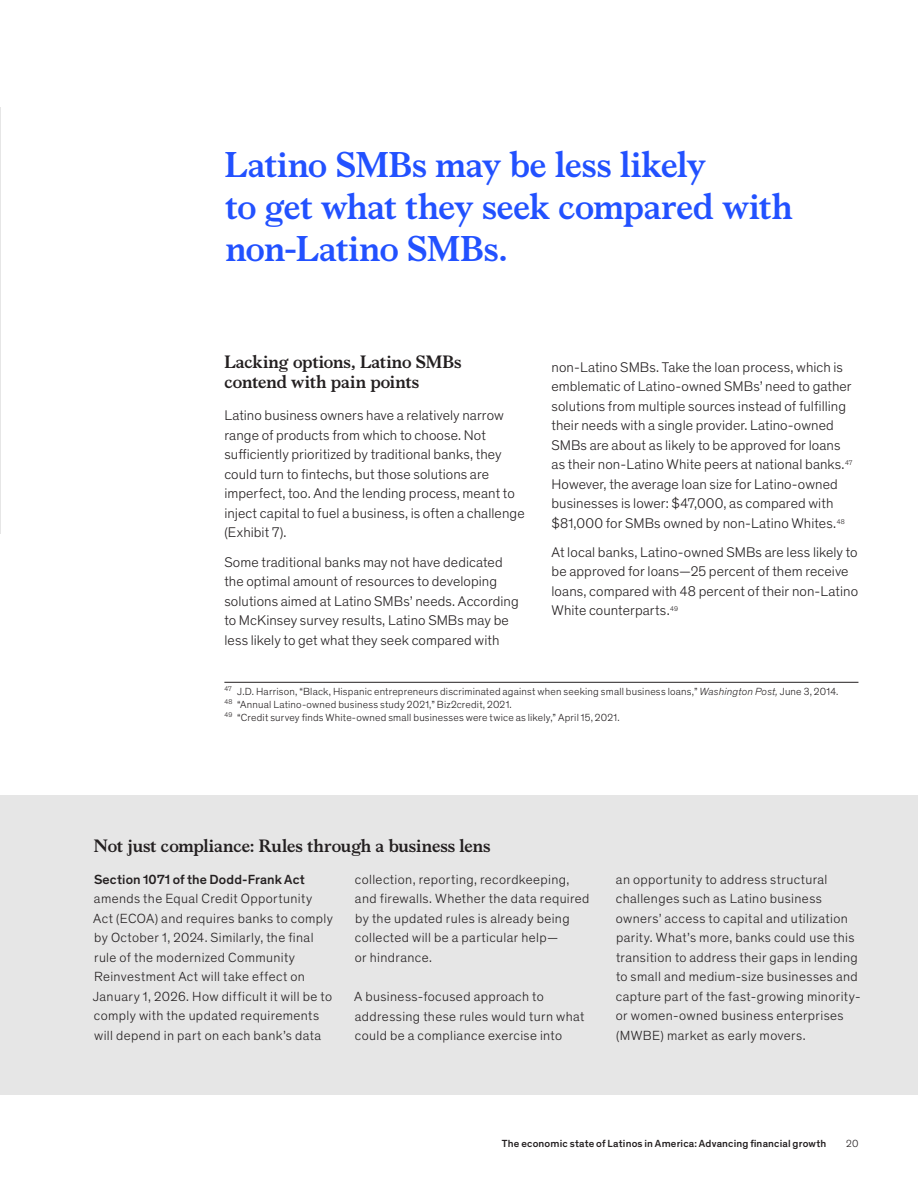
<style>
.page{position:relative;width:918px;height:1188px;background:#fff}
.page>*{position:absolute;margin:0;border:0;box-sizing:border-box;transform-origin:0 0}
.Pullquote_Electric_blue_Pantone{font:700 36px/42px "Bower";letter-spacing:-.01em;color:#2251ff}
.Body_heading___Level_1{font:700 18px/19.5px "Bower";letter-spacing:-.005em;color:#231f20}
.Sidebar_title-Span_columns{font:700 18px "Bower";letter-spacing:-.01em;color:#231f20}
.Body_text{font:300 14.25px/19.5px "Mc Kinsey Sans";letter-spacing:.005em;color:#231f20}
.Sidebar_text{font:300 13.5px/19.5px "Mc Kinsey Sans";letter-spacing:.025em;color:#231f20}
.Footnote___Auto{font:300 10.5px "Mc Kinsey Sans";letter-spacing:.015em;color:#231f20}
.t1{font:500 10.5px "Mc Kinsey Sans";letter-spacing:.015em;color:#231f20}
.s1{font-style:italic}
.s2{font-weight:500}
</style>
<div class="page">
<hr style="left:224px;top:682px;width:634px;height:1px;background:#231f20">
<hr style="left:0;top:107px;width:1px;height:427px;background:#e6e6e6">
<div style="left:1px;top:795px;width:917px;height:299px;background:#e6e6e6"></div>
<p class="Pullquote_Electric_blue_Pantone" style="left:225px;top:141px;width:569px">Latino SMBs may be less likely<br>to get what they seek compared with non-Latino SMBs.</p>
<h3 class="Body_heading___Level_1" style="left:224px;top:351px;width:239px">Lacking options, Latino SMBs contend with pain points</h3>
<p class="Body_text" style="left:224px;top:405px;width:302px">Latino business owners have a relatively narrow range of products from which to choose. Not sufficiently prioritized by traditional banks, they could turn to fintechs, but those solutions are imperfect, too. And the lending process, meant to inject capital to fuel a business, is often a challenge (Exhibit 7).</p>
<p class="Body_text" style="left:224px;top:551px;width:296px">Some traditional banks may not have dedicated the optimal amount of resources to developing solutions aimed at Latino SMBs’ needs. According to McKinsey survey results, Latino SMBs may be less likely to get what they seek compared with</p>
<p class="Footnote___Auto" style="left:224px;top:684px;width:616px"><sup>47</sup> J.D. Harrison, “Black, Hispanic entrepreneurs discriminated against when seeking small business loans,” <span class="s1">Washington Post,</span> June 3, 2014.</p>
<p class="Footnote___Auto" style="left:224px;top:697px;width:289px"><sup>48</sup> “Annual Latino-owned business study 2021,” Biz2credit, 2021.</p>
<p class="Footnote___Auto" style="left:224px;top:710px;width:397px"><sup>49</sup> “Credit survey finds White-owned small businesses were twice as likely,” April 15, 2021.</p>
<p class="Body_text" style="left:552px;top:356px;width:302px">non-Latino SMBs. Take the loan process, which is emblematic of Latino-owned SMBs’ need to gather solutions from multiple sources instead of fulfilling their needs with a single provider. Latino-owned SMBs are about as likely to be approved for loans as their non-Latino White peers at national banks.<sup>47<br></sup>However, the average loan size for Latino-owned businesses is lower: $47,000, as compared with $81,000 for SMBs owned by non-Latino Whites.<sup>48</sup></p>
<p class="Body_text" style="left:552px;top:542px;width:308px">At local banks, Latino-owned SMBs are less likely to be approved for loans—25 percent of them receive loans, compared with 48 percent of their non-Latino White counterparts.<sup>49</sup></p>
<p class="Sidebar_title-Span_columns" style="left:94px;top:832px;width:398px">Not just compliance: Rules through a business lens</p>
<p class="Sidebar_text" style="left:93px;top:869px;width:242px"><span class="s2">Section 1071 of the Dodd-Frank Act </span>amends the Equal Credit Opportunity Act (ECOA) and requires banks to comply by October 1, 2024. Similarly, the final rule of the modernized Community Reinvestment Act will take effect on January 1, 2026. How difficult it will be to comply with the updated requirements will depend in part on each bank’s data</p>
<p class="Sidebar_text" style="left:355px;top:869px;width:236px">collection, reporting, recordkeeping, and firewalls. Whether the data required by the updated rules is already being collected will be a particular help—<br>or hindrance.</p>
<p class="Sidebar_text" style="left:354px;top:986px;width:232px">A business-focused approach to addressing these rules would turn what could be a compliance exercise into</p>
<p class="Sidebar_text" style="left:616px;top:869px;width:246px">an opportunity to address structural challenges such as Latino business owners’ access to capital and utilization parity. What’s more, banks could use this transition to address their gaps in lending to small and medium-size businesses and capture part of the fast-growing minority&shy;or women-owned business enterprises (MWBE) market as early movers.</p>
<p class="t1" style="left:502px;top:1135px;width:326px">The economic state of Latinos in America: Advancing financial growth</p>
<p class="Footnote___Auto" style="left:846px;top:1136px;width:14px">20</p>
</div>
